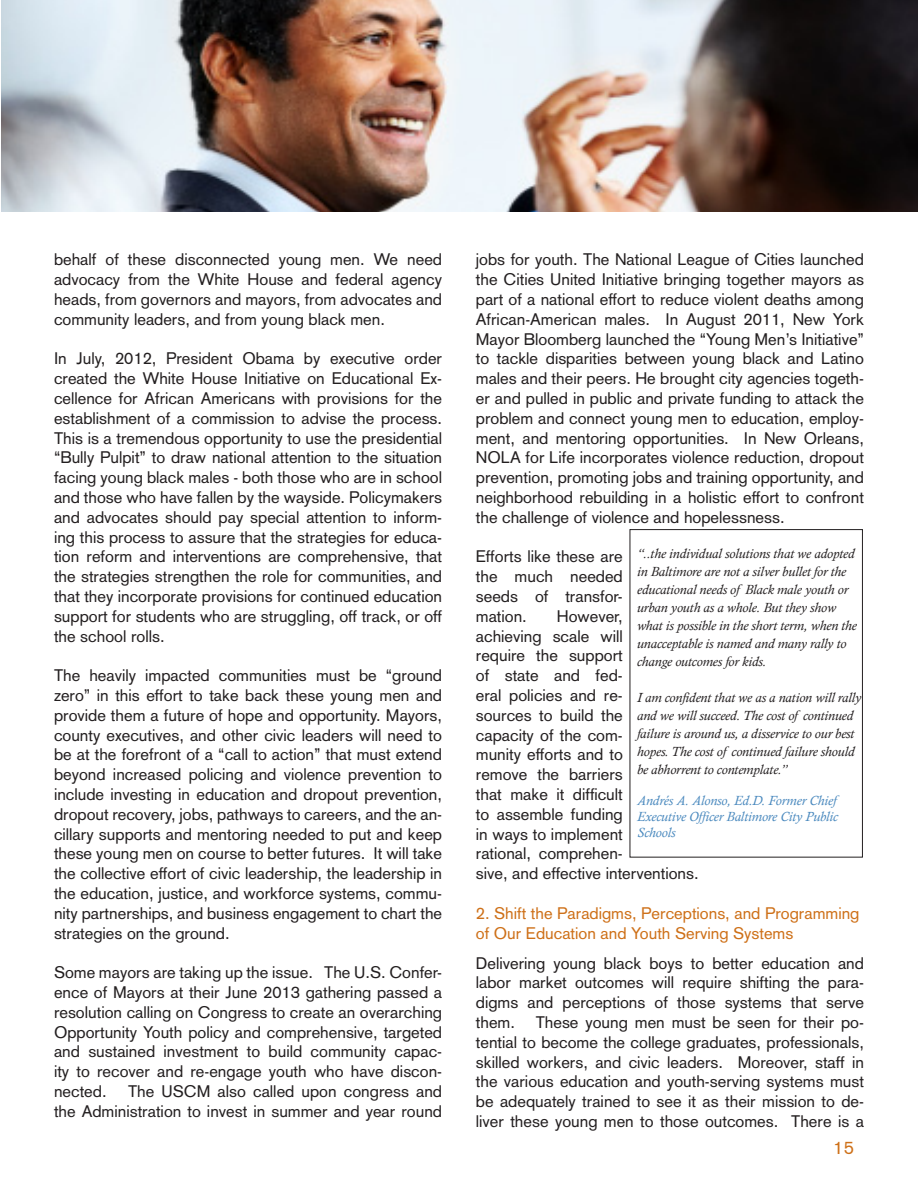
<style>
.page{position:relative;width:918px;height:1188px;background:#fff}
.page>*{position:absolute;margin:0;border:0;box-sizing:border-box;transform-origin:0 0}
.t1{font:18px "Akzidenz Grotesk BE";color:#ce7018}
.t2{font:16.5px/19.8px "Akzidenz Grotesk";color:#231f20;text-align:justify}
.t3{font:16.5px/19.8px "Akzidenz Grotesk";color:#ce7018}
.t4{font:italic 13.5px/18px "Calisto";color:#231f20}
.t5{font:italic 13.5px/15.8px "Calisto";color:#4a89be}
</style>
<div class="page">
<img style="left:1px;top:0;width:917px;height:212px">
<div style="left:630px;top:529px;width:233px;height:329px;border:1px solid #231f20"></div>
<p class="t2" style="left:54px;top:250px;width:390px">behalf of these disconnected young men. We need advocacy from the White House and federal agency heads, from governors and mayors, from advocates and community leaders, and from young black men.</p>
<p class="t2" style="left:54px;top:349px;width:390px">In July, 2012, President Obama by executive order created the White House Initiative on Educational Ex&shy;cellence for African Americans with provisions for the establishment of a commission to advise the process.<br>This is a tremendous opportunity to use the presidential “Bully Pulpit” to draw national attention to the situation facing young black males - both those who are in school and those who have fallen by the wayside. Policymakers and advocates should pay special attention to inform&shy;ing this process to assure that the strategies for educa&shy;tion reform and interventions are comprehensive, that the strategies strengthen the role for communities, and that they incorporate provisions for continued education support for students who are struggling, off track, or off the school rolls.</p>
<p class="t2" style="left:54px;top:665px;width:390px">The heavily impacted communities must be “ground zero” in this effort to take back these young men and provide them a future of hope and opportunity. Mayors, county executives, and other civic leaders will need to be at the forefront of a “call to action” that must extend beyond increased policing and violence prevention to include investing in education and dropout prevention, dropout recovery, jobs, pathways to careers, and the an&shy;cillary supports and mentoring needed to put and keep these young men on course to better futures. It will take the collective effort of civic leadership, the leadership in the education, justice, and workforce systems, commu&shy;nity partnerships, and business engagement to chart the strategies on the ground.</p>
<p class="t2" style="left:54px;top:962px;width:390px">Some mayors are taking up the issue. The U.S. Confer&shy;ence of Mayors at their June 2013 gathering passed a resolution calling on Congress to create an overarching Opportunity Youth policy and comprehensive, targeted and sustained investment to build community capac&shy;ity to recover and re-engage youth who have discon&shy;nected.</p>
<p class="t2" style="left:54px;top:1081px;width:390px;text-align:right">The USCM also called upon congress and<br>the Administration to invest in summer and year round</p>
<p class="t2" style="left:476px;top:250px;width:390px">jobs for youth. The National League of Cities launched the Cities United Initiative bringing together mayors as part of a national effort to reduce violent deaths among African-American males. In August 2011, New York Mayor Bloomberg launched the “Young Men’s Initiative” to tackle disparities between young black and Latino males and their peers. He brought city agencies togeth&shy;er and pulled in public and private funding to attack the problem and connect young men to education, employ&shy;ment, and mentoring opportunities. In New Orleans, NOLA for Life incorporates violence reduction, dropout prevention, promoting jobs and training opportunity, and neighborhood rebuilding in a holistic effort to confront the challenge of violence and hopelessness.</p>
<p class="t2" style="left:476px;top:547px;width:148px">Efforts like these are the much needed seeds of transfor&shy;mation.</p>
<p class="t4" style="left:637px;top:544px;width:221px">“..the individual solutions that we adopted in Baltimore are not a silver bullet for the educational needs of Black male youth or urban youth as a whole. But they show what is possible in the short term, when the unacceptable is named and many rally to change outcomes for kids.</p>
<p class="t4" style="left:637px;top:688px;width:226px">I am confident that we as a nation will rally and we will succeed. The cost of continued failure is around us, a disservice to our best hopes. The cost of continued failure should be abhorrent to contemplate.”</p>
<p class="t5" style="left:637px;top:793px;width:203px">Andrés A. Alonso, Ed.D. Former Chief<br>Executive Officer Baltimore City Public<br>Schools</p>
<p class="t2" style="left:476px;top:606px;width:224px;text-align:left;text-indent:81px">However,<br>achieving scale will<br>require the support<br>of state and fed-<br>eral policies and re-<br>sources to build the<br>capacity of the com-<br>munity efforts and to<br>remove the barriers<br>that make it difficult<br>to assemble funding<br>in ways to implement<br>rational, comprehen-<br>sive, and effective interventions.</p>
<p class="t3" style="left:476px;top:903px;width:385px">2. Shift the Paradigms, Perceptions, and Programming of Our Education and Youth Serving Systems</p>
<p class="t2" style="left:476px;top:953px;width:390px">Delivering young black boys to better education and labor market outcomes will require shifting the para&shy;digms and perceptions of those systems that serve them.</p>
<p class="t2" style="left:476px;top:1012px;width:390px;text-indent:60px">These young men must be seen for their po&shy;tential to become the college graduates, professionals, skilled workers, and civic leaders. Moreover, staff in the various education and youth-serving systems must be adequately trained to see it as their mission to de&shy;liver these young men to those outcomes. There is a</p>
<p class="t1" style="left:833px;top:1137px;width:22px">15</p>
</div>
